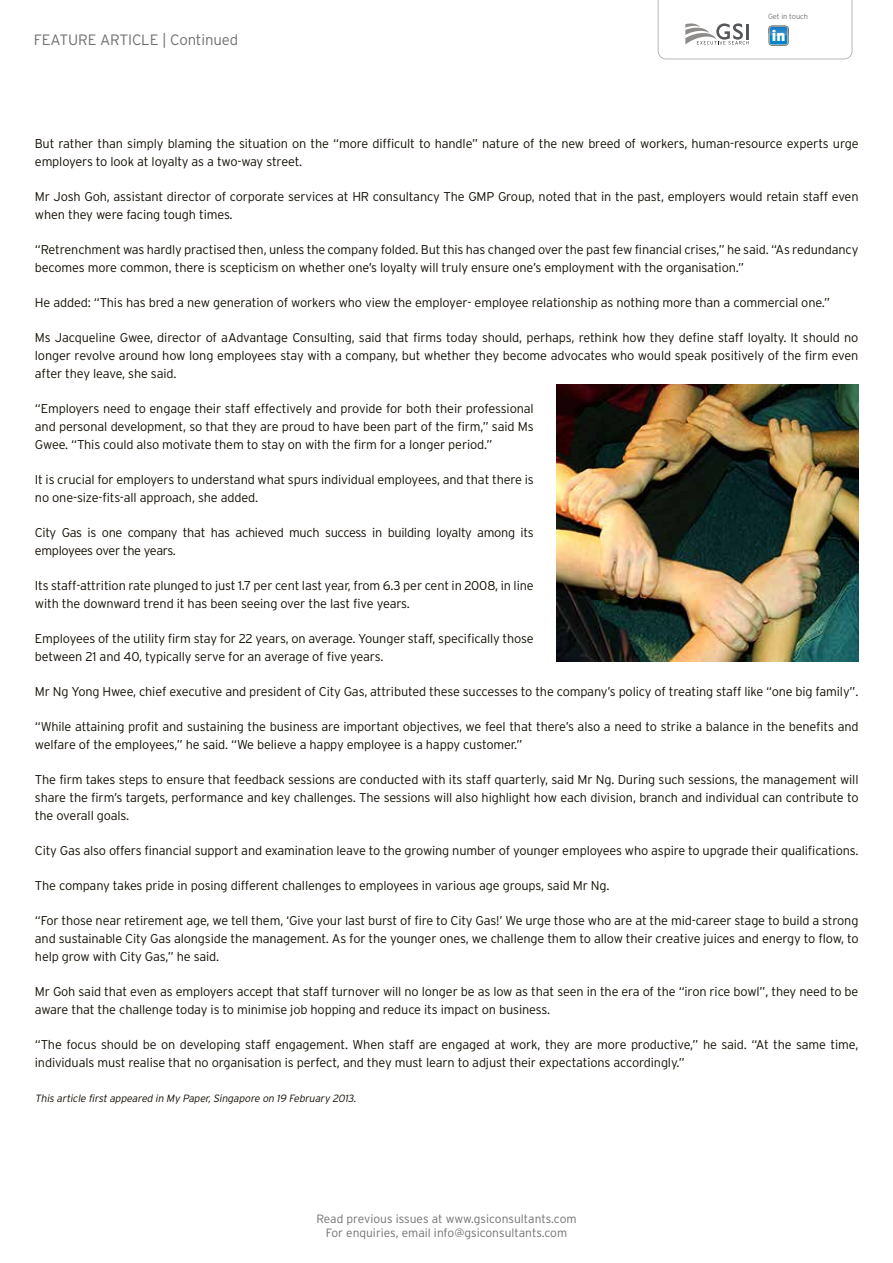
<style>
.page{position:relative;width:893px;height:1263px;background:#fff}
.page>*{position:absolute;margin:0;border:0;box-sizing:border-box;transform-origin:0 0}
.t1{font:900 15.15px "Interstate";color:#fff}
.t2{font:300 15px "Interstate";letter-spacing:-.01em;color:#717073}
.t3{font:300 12.75px/18px "Interstate";letter-spacing:-.01em;color:#141006}
.t4{font:300 12px/14.4px "Interstate";color:#717073;text-align:center}
.t5{font:italic 300 10.5px "Interstate";color:#141006}
.t6{font:300 7.5px "Interstate";letter-spacing:-.01em;color:#717073}
</style>
<div class="page">
<img style="left:556px;top:384px;width:302px;height:277px">
<svg style="left:658px;top:0;width:194px;height:59px"></svg>
<p class="t2" style="left:34px;top:32px;width:77px">feature art</p>
<p class="t2" style="left:128px;top:32px;width:111px">icle | Continued</p>
<p class="t6" style="left:768px;top:12px;width:42px">Get in touch</p>
<p class="t1" style="left:772px;top:27px;width:15px">in</p>
<p class="t3" style="left:35px;top:134px;width:825px">But rather than simply blaming the situation on the “more difficult to handle” nature of the new breed of workers, human-resource experts urge employers to look at loyalty as a two-way street.</p>
<p class="t3" style="left:35px;top:187px;width:825px">Mr Josh Goh, assistant director of corporate services at HR consultancy The GMP Group, noted that in the past, employers would retain staff even when they were facing tough times.</p>
<p class="t3" style="left:35px;top:240px;width:825px">“Retrenchment was hardly practised then, unless the company folded. But this has changed over the past few financial crises,” he said. “As redundancy becomes more common, there is scepticism on whether one’s loyalty will truly ensure one’s employment with the organisation.”</p>
<p class="t3" style="left:35px;top:293px;width:797px">He added: “This has bred a new generation of workers who view the employer- employee relationship as nothing more than a commercial one.”</p>
<p class="t3" style="left:35px;top:328px;width:825px;text-align:justify">Ms Jacqueline Gwee, director of aAdvantage Consulting, said that firms today should, perhaps, rethink how they define staff loyalty. It should no longer revolve around how long employees stay with a company, but whether they become advocates who would speak positively of the firm even after they leave, she said.</p>
<p class="t3" style="left:35px;top:400px;width:500px;text-align:justify">“Employers need to engage their staff effectively and provide for both their professional and personal development, so that they are proud to have been part of the firm,” said Ms Gwee. “This could also motivate them to stay on with the firm for a longer period.”</p>
<p class="t3" style="left:35px;top:471px;width:500px">It is crucial for employers to understand what spurs individual employees, and that there is no one-size-fits-all approach, she added.</p>
<p class="t3" style="left:35px;top:524px;width:500px">City Gas is one company that has achieved much success in building loyalty among its employees over the years.</p>
<p class="t3" style="left:35px;top:577px;width:500px">Its staff-attrition rate plunged to just 1.7 per cent last year, from 6.3 per cent in 2008, in line with the downward trend it has been seeing over the last five years.</p>
<p class="t3" style="left:35px;top:630px;width:500px">Employees of the utility firm stay for 22 years, on average. Younger staff, specifically those between 21 and 40, typically serve for an average of five years.</p>
<p class="t3" style="left:35px;top:683px;width:825px">Mr Ng Yong Hwee, chief executive and president of City Gas, attributed these successes to the company’s policy of treating staff like “one big family”.</p>
<p class="t3" style="left:35px;top:718px;width:825px">“While attaining profit and sustaining the business are important objectives, we feel that there’s also a need to strike a balance in the benefits and welfare of the employees,” he said. “We believe a happy employee is a happy customer.”</p>
<p class="t3" style="left:35px;top:771px;width:825px;text-align:justify">The firm takes steps to ensure that feedback sessions are conducted with its staff quarterly, said Mr Ng. During such sessions, the management will share the firm’s targets, performance and key challenges. The sessions will also highlight how each division, branch and individual can contribute to the overall goals.</p>
<p class="t3" style="left:35px;top:842px;width:825px">City Gas also offers financial support and examination leave to the growing number of younger employees who aspire to upgrade their qualifications.</p>
<p class="t3" style="left:35px;top:877px;width:576px">The company takes pride in posing different challenges to employees in various age groups, said Mr Ng.</p>
<p class="t3" style="left:35px;top:912px;width:825px;text-align:justify">“For those near retirement age, we tell them, ‘Give your last burst of fire to City Gas!’ We urge those who are at the mid-career stage to build a strong and sustainable City Gas alongside the management. As for the younger ones, we challenge them to allow their creative juices and energy to flow, to help grow with City Gas,” he said.</p>
<p class="t3" style="left:35px;top:983px;width:825px">Mr Goh said that even as employers accept that staff turnover will no longer be as low as that seen in the era of the “iron rice bowl”, they need to be aware that the challenge today is to minimise job hopping and reduce its impact on business.</p>
<p class="t3" style="left:35px;top:1036px;width:825px">“The focus should be on developing staff engagement. When staff are engaged at work, they are more productive,” he said. “At the same time, individuals must realise that no organisation is perfect, and they must learn to adjust their expectations accordingly.”</p>
<p class="t5" style="left:35px;top:1093px;width:325px">This article firstappeared in My Paper,Singapore on 19 February 2013.</p>
<p class="t4" style="left:316px;top:1211px;width:262px">Read previous issues at www.gsiconsultants.com<br>For enquiries, email info@gsiconsultants.com</p>
</div>
